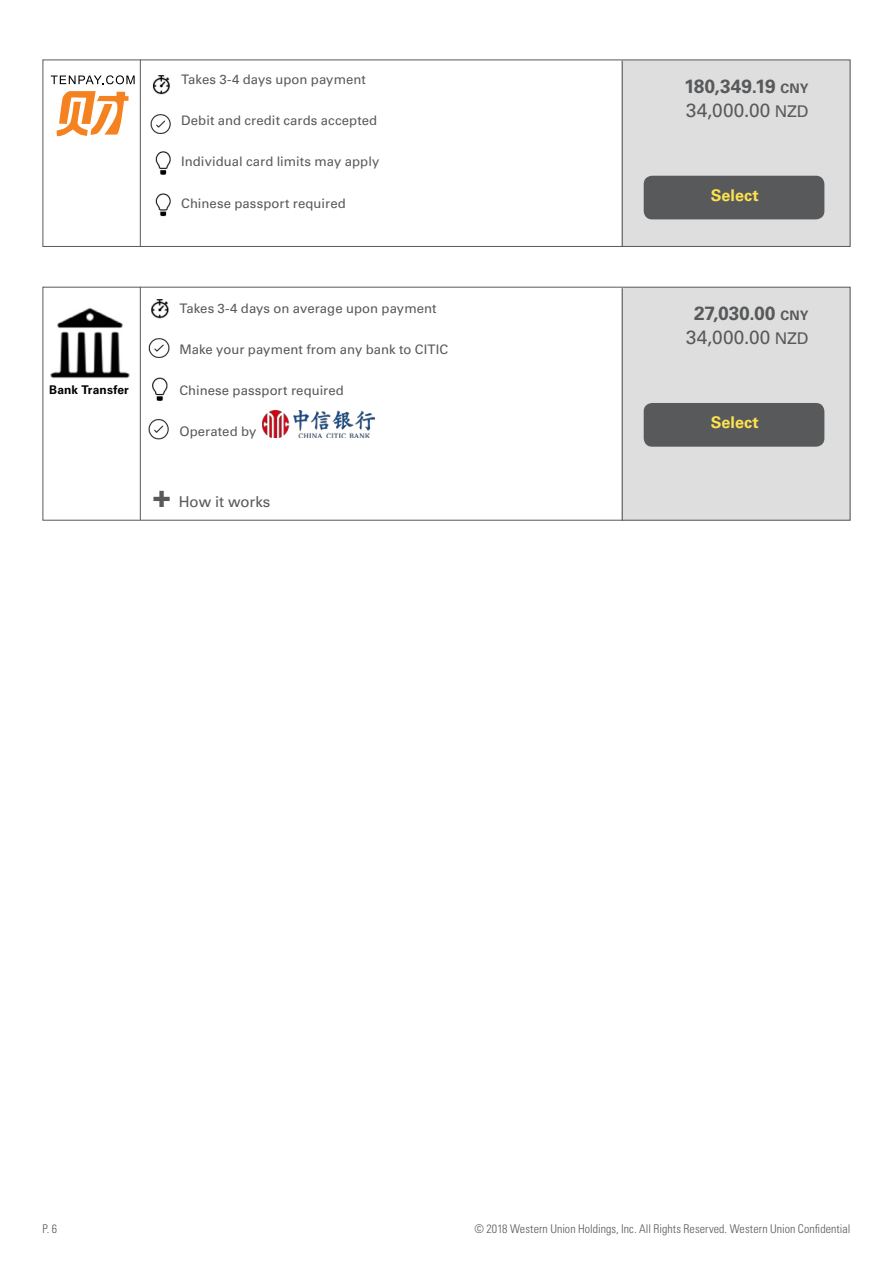
<style>
.page{position:relative;width:893px;height:1263px;background:#fff}
.page>*{position:absolute;margin:0;border:0;box-sizing:border-box;transform-origin:0 0}
.t1{font:700 19.2px/24px "Univers LT Std";color:#58595b;text-align:center}
.t2{font:700 16.2px "Univers LT Std";letter-spacing:.005em;color:#ffe250}
.t3{font:15px "Univers LT Std";color:#58595b}
.t4{font:13.2px "Univers LT Std";letter-spacing:.005em;color:#58595b}
.t5{font:300 condensed 12px "Univers LT Std";letter-spacing:.005em;color:#58595b}
.t6{font:700 12px "Univers LT Std";letter-spacing:.01em;color:#000}
.s1{font-weight:900;font-size:30px}
.s2{font-size:13.2px}
.s3{font-weight:400}
.s4{font-weight:400;font-size:16.2px}
</style>
<div class="page">
<div style="left:622px;top:288px;width:229px;height:233px;background:#dedede"></div>
<div style="left:43px;top:287px;width:807px;height:234px;border:1px solid #58595b"></div>
<div style="left:644px;top:403px;width:180px;height:44px;background:#58595b;border-radius:9px"></div>
<hr style="left:140px;top:287px;width:1px;height:233px;background:#58595b">
<hr style="left:622px;top:288px;width:1px;height:233px;background:#58595b">
<img style="left:50px;top:307px;width:80px;height:72px">
<img style="left:148px;top:299px;width:22px;height:59px">
<img style="left:152px;top:377px;width:16px;height:24px">
<img style="left:148px;top:419px;width:21px;height:21px">
<img style="left:262px;top:411px;width:113px;height:26px">
<img style="left:150px;top:75px;width:21px;height:142px">
<img style="left:150px;top:148px;width:21px;height:34px">
<div style="left:622px;top:60px;width:229px;height:187px;background:#dedede"></div>
<div style="left:43px;top:60px;width:807px;height:187px;border:1px solid #58595b"></div>
<div style="left:644px;top:176px;width:180px;height:43px;background:#58595b;border-radius:9px"></div>
<hr style="left:622px;top:61px;width:1px;height:186px;background:#58595b">
<hr style="left:140px;top:60px;width:1px;height:187px;background:#58595b">
<svg style="left:57px;top:91px;width:71px;height:46px"></svg>
<svg style="left:51px;top:75px;width:84px;height:9px"></svg>
<p class="t4" style="left:181px;top:71px;width:186px">Takes 3-4 days upon payment</p>
<p class="t4" style="left:181px;top:113px;width:198px">Debit and credit cards accepted</p>
<p class="t4" style="left:181px;top:154px;width:200px">Individual card limits may apply</p>
<p class="t4" style="left:181px;top:195px;width:166px">Chinese passport required</p>
<p class="t6" style="left:49px;top:383px;width:81px">Bank Transfer</p>
<p class="t4" style="left:179px;top:300px;width:259px">Takes 3-4 days on average upon payment</p>
<p class="t4" style="left:179px;top:341px;width:270px">Make your payment from any bank to CITIC</p>
<p class="t4" style="left:179px;top:383px;width:166px">Chinese passport required</p>
<p class="t4" style="left:179px;top:424px;width:79px">Operated by</p>
<p class="t3" style="left:152px;top:493px;width:120px"><span class="s1">+</span> How it works</p>
<h1 class="t1" style="left:684px;top:74px;width:126px;text-align:left">180,349.19 <span class="s2">CNY<br></span><span class="s3">34,000.00</span> <span class="s4">NZD</span></h1>
<p class="t2" style="left:711px;top:186px;width:49px">Select</p>
<h1 class="t1" style="left:686px;top:302px;width:124px">27,030.00 <span class="s2">CNY<br></span><span class="s3">34,000.00</span> <span class="s4">NZD</span></h1>
<p class="t2" style="left:711px;top:413px;width:49px">Select</p>
<p class="t5" style="left:43px;top:1222px;width:16px">P. 6</p>
<p class="t5" style="left:474px;top:1222px;width:378px">© 2018 Western Union Holdings, Inc. All Rights Reserved. Western Union Confidential</p>
</div>
